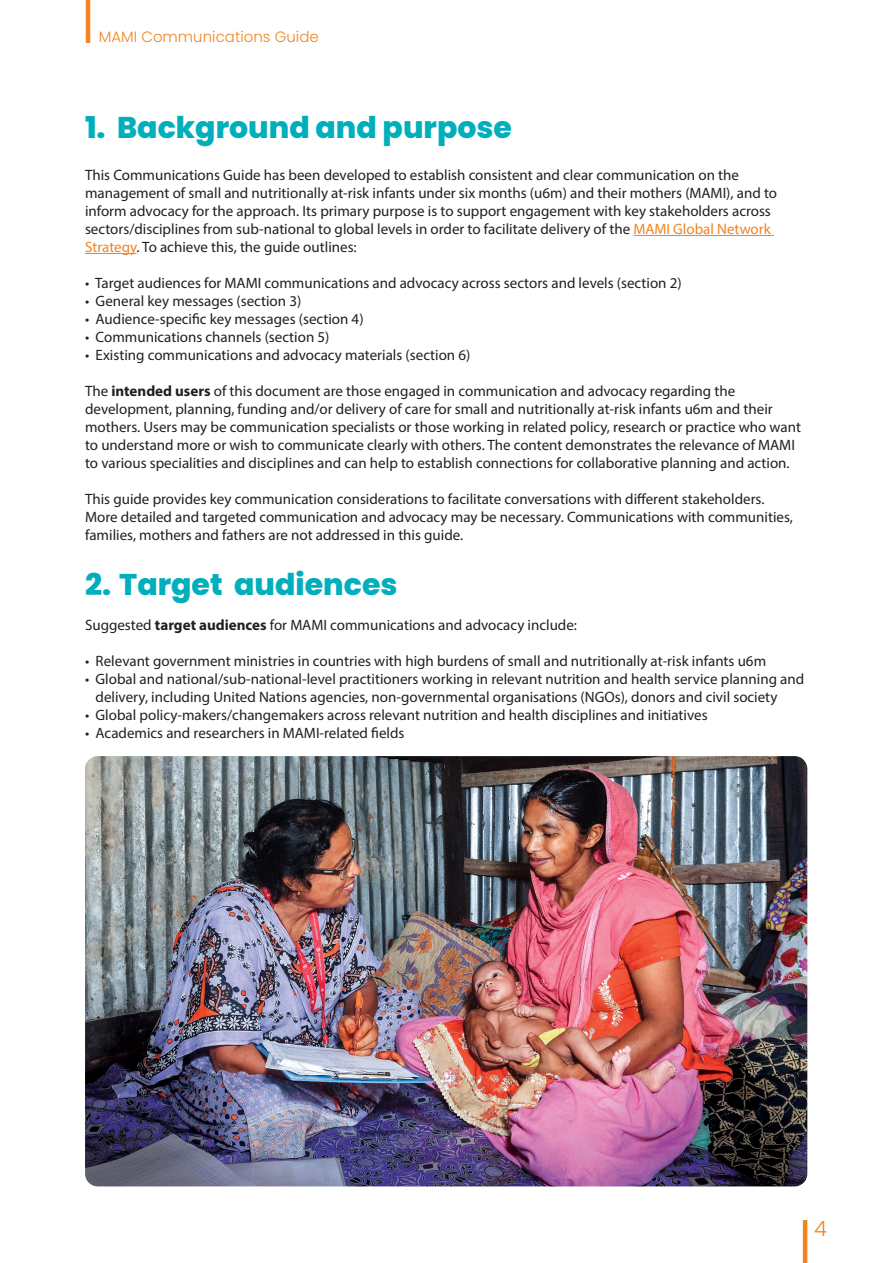
<style>
.page{position:relative;width:893px;height:1263px;background:#fff}
.page>*{position:absolute;margin:0;border:0;box-sizing:border-box;transform-origin:0 0}
.t1{font:800 30px "Poppins";color:#00afbb}
.t2{font:300 21px "Poppins";color:#f3841f}
.t3{font:15px/18px "Myriad Pro";color:#231f20}
.t4{font:300 15px "Poppins";color:#f3841f}
.s1{color:#f2831f}
.s2{font-weight:700}
</style>
<div class="page">
<hr style="left:86px;top:0;width:4px;height:43px;background:#f3841f">
<hr style="left:803px;top:1220px;width:4px;height:43px;background:#f3841f">
<hr style="left:633px;top:235px;width:141px;height:1px;background:#f2831f">
<hr style="left:85px;top:253px;width:52px;height:1px;background:#f2831f">
<img style="left:85px;top:756px;width:722px;height:430px">
<p class="t4" style="left:99px;top:28px;width:221px">MAMI Communications Guide</p>
<p class="t1" style="left:85px;top:110px;width:428px">1. Background and purpose</p>
<p class="t3" style="left:85px;top:166px;width:694px">This Communications Guide has been developed to establish consistent and clear communication on the management of small and nutritionally at-risk infants under six months (u6m) and their mothers (MAMI), and to inform advocacy for the approach. Its primary purpose is to support engagement with key stakeholders across sectors/disciplines from sub-national to global levels in order to facilitate delivery of the <span class="s1">MAMI Global Network Strategy</span>. To achieve this, the guide outlines:</p>
<p class="t3" style="left:85px;top:274px;width:598px">• Target audiences for MAMI communications and advocacy across sectors and levels (section 2)</p>
<p class="t3" style="left:85px;top:292px;width:218px">• General key messages (section 3)</p>
<p class="t3" style="left:85px;top:310px;width:280px">• Audience-specific key messages (section 4)</p>
<p class="t3" style="left:85px;top:328px;width:246px">• Communications channels (section 5)</p>
<p class="t3" style="left:85px;top:346px;width:387px">• Existing communications and advocacy materials (section 6)</p>
<p class="t3" style="left:85px;top:382px;width:717px">The <span class="s2">intended users</span> of this document are those engaged in communication and advocacy regarding the development, planning, funding and/or delivery of care for small and nutritionally at-risk infants u6m and their mothers. Users may be communication specialists or those working in related policy, research or practice who want to understand more or wish to communicate clearly with others. The content demonstrates the relevance of MAMI to various specialities and disciplines and can help to establish connections for collaborative planning and action.</p>
<p class="t3" style="left:85px;top:490px;width:709px">This guide provides key communication considerations to facilitate conversations with different stakeholders.<br>More detailed and targeted communication and advocacy may be necessary. Communications with communities, families, mothers and fathers are not addressed in this guide.</p>
<p class="t1" style="left:85px;top:567px;width:314px">2. Target audiences</p>
<p class="t3" style="left:85px;top:616px;width:493px">Suggested <span class="s2">target audiences</span> for MAMI communications and advocacy include:</p>
<p class="t3" style="left:85px;top:652px;width:683px">• Relevant government ministries in countries with high burdens of small and nutritionally at-risk infants u6m</p>
<p class="t3" style="left:96px;top:670px;width:710px;text-indent:-11px">• Global and national/sub-national-level practitioners working in relevant nutrition and health service planning and delivery, including United Nations agencies, non-governmental organisations (NGOs), donors and civil society</p>
<p class="t3" style="left:85px;top:706px;width:624px">• Global policy-makers/changemakers across relevant nutrition and health disciplines and initiatives</p>
<p class="t3" style="left:85px;top:724px;width:321px">• Academics and researchers in MAMI-related fields</p>
<h2 class="t2" style="left:814px;top:1216px;width:14px">4</h2>
</div>
